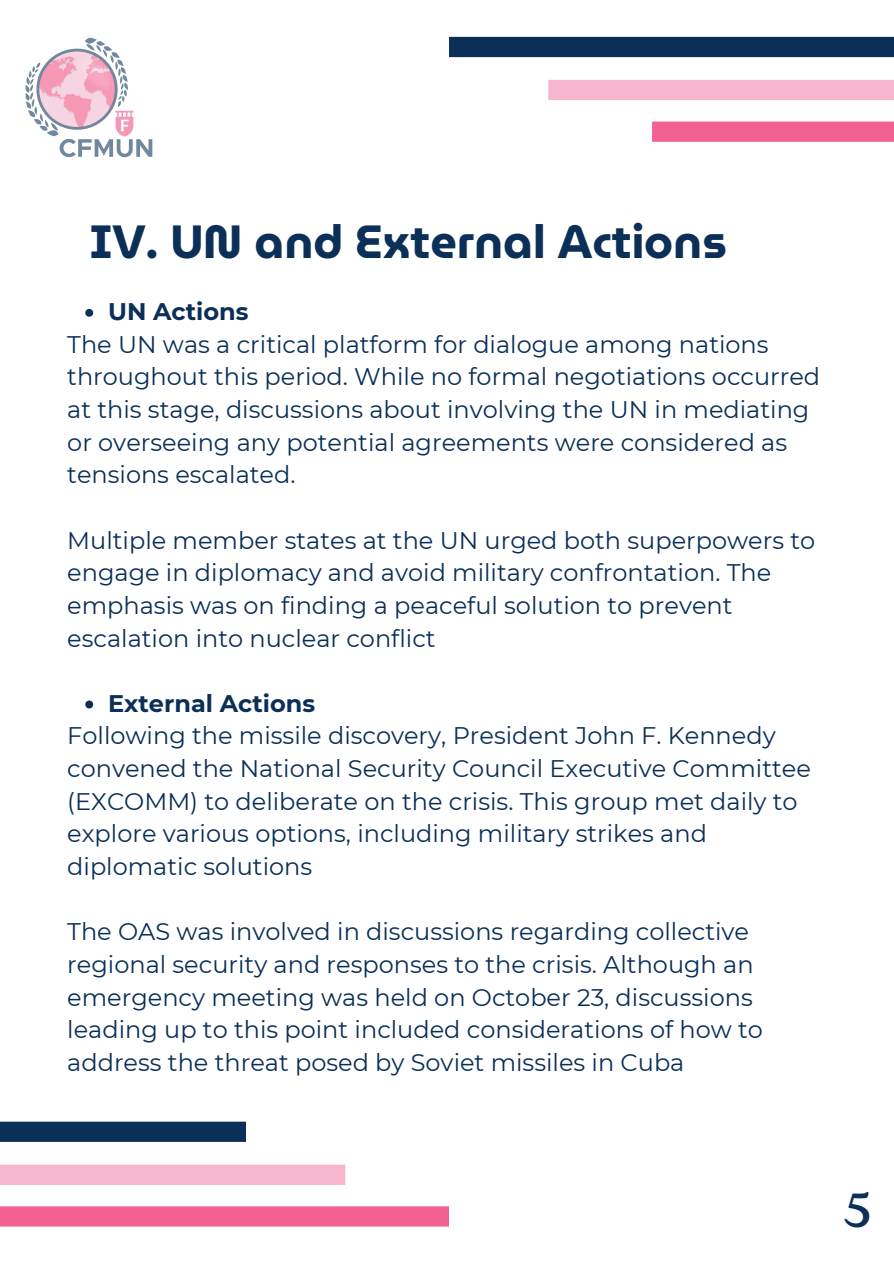
<style>
.page{position:relative;width:894px;height:1264px;background:#fff}
.page>*{position:absolute;margin:0;border:0;box-sizing:border-box;transform-origin:0 0}
.t1{font:47.85px "Roca One";color:#0b2f57}
.t2{font:700 46.5px "Museo Moderno";color:#0b2f57}
.t3{font:24px/32.7px "Montserrat";color:#0b2f57}
.t4{font:700 24px "Montserrat";color:#0b2f57}
</style>
<div class="page">
<img style="left:25px;top:37px;width:128px;height:121px">
<div style="left:449px;top:37px;width:444px;height:20px;background:#0b2f57"></div>
<div style="left:548px;top:80px;width:345px;height:20px;background:#f4b5cd"></div>
<div style="left:651px;top:121px;width:242px;height:21px;background:#f26191"></div>
<div style="left:0;top:1121px;width:246px;height:20px;background:#0b2f57"></div>
<div style="left:0;top:1164px;width:345px;height:20px;background:#f4b5cd"></div>
<div style="left:0;top:1206px;width:449px;height:20px;background:#f26191"></div>
<svg style="left:85px;top:309px;width:8px;height:8px"></svg>
<svg style="left:85px;top:700px;width:8px;height:8px"></svg>
<p class="t2" style="left:89px;top:205px;width:639px">IV. UN and External Actions</p>
<p class="t4" style="left:108px;top:297px;width:142px">UN Actions</p>
<p class="t3" style="left:67px;top:328px;width:754px">The UN was a critical platform for dialogue among nations throughout this period. While no formal negotiations occurred at this stage, discussions about involving the UN in mediating or overseeing any potential agreements were considered as tensions escalated.</p>
<h1 class="t3" style="left:67px;top:523px;width:749px">Multiple member states at the UN urged both superpowers to engage in diplomacy and avoid military confrontation. The emphasis was on finding a peaceful solution to prevent escalation into nuclear conflict</h1>
<p class="t4" style="left:108px;top:688px;width:208px">External Actions</p>
<p class="t3" style="left:67px;top:719px;width:744px">Following the missile discovery, President John F. Kennedy convened the National Security Council Executive Committee (EXCOMM) to deliberate on the crisis. This group met daily to explore various options, including military strikes and diplomatic solutions</p>
<p class="t3" style="left:67px;top:915px;width:697px">The OAS was involved in discussions regarding collective regional security and responses to the crisis. Although an emergency meeting was held on October 23, discussions leading up to this point included considerations of how to address the threat posed by Soviet missiles in Cuba</p>
<p class="t1" style="left:843px;top:1182px;width:30px">5</p>
</div>
